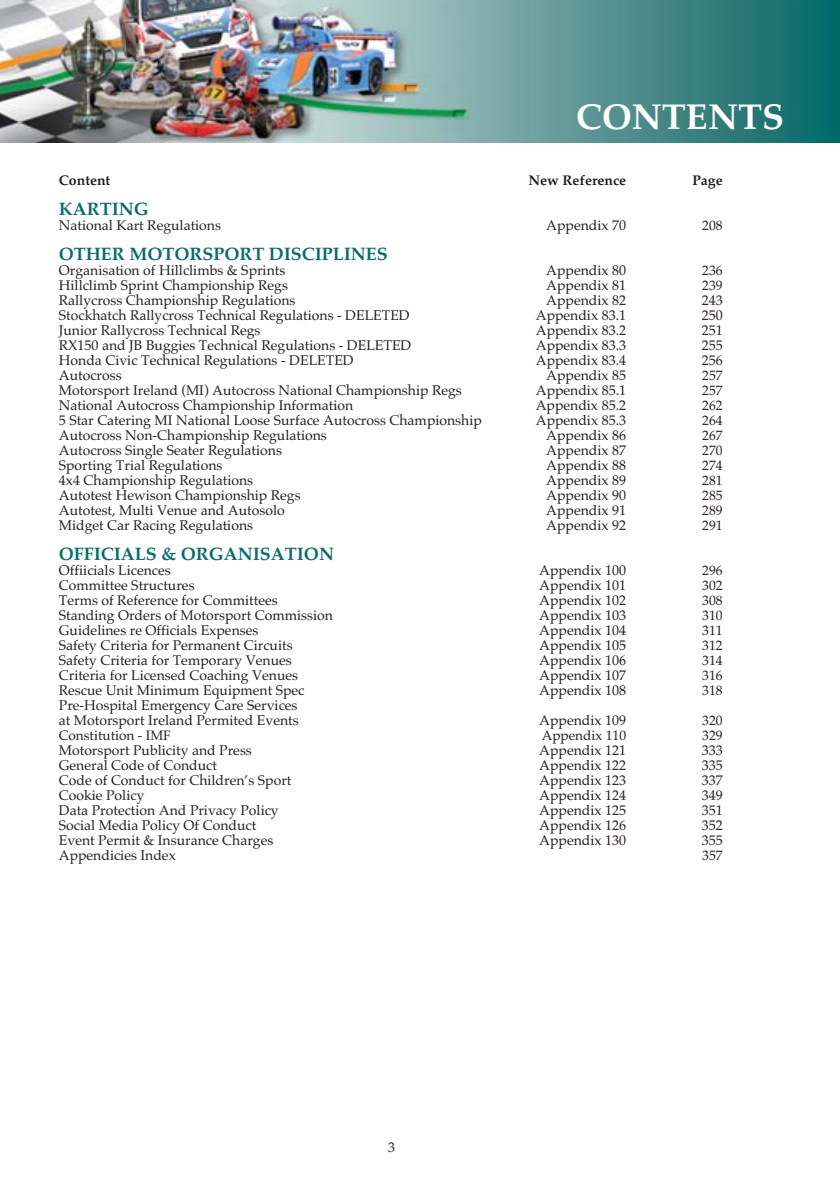
<style>
.page{position:relative;width:840px;height:1191px;background:#fff}
.page>*{position:absolute;margin:0;border:0;box-sizing:border-box;transform-origin:0 0}
.t1{font:700 36px "Palatino";color:#fff}
.t2{font:700 18px "Palatino";color:#0a6d6b}
.t3{font:14px/15px "Palatino";color:#231f20}
.t4{font:700 14px "Palatino";color:#231f20}
.t5{font:13.6px "Palatino";color:#231f20}
</style>
<div class="page">
<img style="left:0;top:0;width:839px;height:143px">
<h1 class="t1" style="left:575px;top:103px;width:209px">CONTENTS</h1>
<p class="t4" style="left:59px;top:175px;width:53px">Content</p>
<p class="t4" style="left:528px;top:175px;width:99px">New Reference</p>
<p class="t4" style="left:692px;top:175px;width:32px">Page</p>
<p class="t2" style="left:59px;top:202px;width:91px">KARTING</p>
<p class="t3" style="left:59px;top:220px;width:164px">National Kart Regulations</p>
<p class="t3" style="left:546px;top:220px;width:81px">Appendix 70</p>
<p class="t5" style="left:702px;top:220px;width:22px">208</p>
<p class="t2" style="left:59px;top:247px;width:330px">OTHER MOTORSPORT DISCIPLINES</p>
<p class="t3" style="left:59px;top:265px;width:228px">Organisation of Hillclimbs &amp; Sprints</p>
<p class="t3" style="left:546px;top:265px;width:81px">Appendix 80</p>
<p class="t5" style="left:702px;top:265px;width:22px">236</p>
<p class="t3" style="left:59px;top:280px;width:230px">Hillclimb Sprint Championship Regs</p>
<p class="t3" style="left:546px;top:280px;width:81px">Appendix 81</p>
<p class="t5" style="left:702px;top:280px;width:22px">239</p>
<p class="t3" style="left:59px;top:295px;width:238px">Rallycross Championship Regulations</p>
<p class="t3" style="left:546px;top:295px;width:81px">Appendix 82</p>
<p class="t3" style="left:701px;top:295px;width:22px">243</p>
<p class="t3" style="left:59px;top:310px;width:352px">Stockhatch Rallycross Technical Regulations - DELETED</p>
<p class="t3" style="left:535px;top:310px;width:92px">Appendix 83.1</p>
<p class="t3" style="left:701px;top:310px;width:22px">250</p>
<p class="t3" style="left:59px;top:325px;width:203px">Junior Rallycross Technical Regs</p>
<p class="t3" style="left:535px;top:325px;width:92px">Appendix 83.2</p>
<p class="t3" style="left:701px;top:325px;width:22px">251</p>
<p class="t3" style="left:59px;top:340px;width:354px">RX150 and JB Buggies Technical Regulations - DELETED</p>
<p class="t3" style="left:535px;top:340px;width:92px">Appendix 83.3</p>
<p class="t3" style="left:701px;top:340px;width:22px">255</p>
<p class="t3" style="left:59px;top:355px;width:296px">Honda Civic Technical Regulations - DELETED</p>
<p class="t3" style="left:535px;top:355px;width:92px">Appendix 83.4</p>
<p class="t3" style="left:701px;top:355px;width:22px">256</p>
<p class="t3" style="left:59px;top:370px;width:64px">Autocross</p>
<p class="t3" style="left:546px;top:370px;width:81px">Appendix 85</p>
<p class="t5" style="left:702px;top:370px;width:22px">257</p>
<p class="t3" style="left:59px;top:385px;width:404px">Motorsport Ireland (MI) Autocross National Championship Regs</p>
<p class="t3" style="left:535px;top:385px;width:92px">Appendix 85.1</p>
<p class="t5" style="left:702px;top:385px;width:22px">257</p>
<p class="t3" style="left:59px;top:400px;width:296px">National Autocross Championship Information</p>
<p class="t3" style="left:535px;top:400px;width:92px">Appendix 85.2</p>
<p class="t5" style="left:702px;top:400px;width:22px">262</p>
<p class="t3" style="left:59px;top:415px;width:424px">5 Star Catering MI National Loose Surface Autocross Championship</p>
<p class="t3" style="left:535px;top:415px;width:92px">Appendix 85.3</p>
<p class="t5" style="left:702px;top:415px;width:22px">264</p>
<p class="t3" style="left:59px;top:430px;width:269px">Autocross Non-Championship Regulations</p>
<p class="t3" style="left:546px;top:430px;width:81px">Appendix 86</p>
<p class="t5" style="left:702px;top:430px;width:22px">267</p>
<p class="t3" style="left:59px;top:445px;width:224px">Autocross Single Seater Regulations</p>
<p class="t3" style="left:546px;top:445px;width:81px">Appendix 87</p>
<p class="t5" style="left:702px;top:445px;width:22px">270</p>
<p class="t3" style="left:59px;top:460px;width:165px">Sporting Trial Regulations</p>
<p class="t3" style="left:546px;top:460px;width:81px">Appendix 88</p>
<p class="t5" style="left:702px;top:460px;width:22px">274</p>
<p class="t3" style="left:59px;top:475px;width:196px">4x4 Championship Regulations</p>
<p class="t3" style="left:546px;top:475px;width:81px">Appendix 89</p>
<p class="t5" style="left:702px;top:475px;width:22px">281</p>
<p class="t3" style="left:59px;top:490px;width:243px">Autotest Hewison Championship Regs</p>
<p class="t3" style="left:546px;top:490px;width:81px">Appendix 90</p>
<p class="t5" style="left:702px;top:490px;width:22px">285</p>
<p class="t3" style="left:59px;top:505px;width:227px">Autotest, Multi Venue and Autosolo</p>
<p class="t3" style="left:546px;top:505px;width:81px">Appendix 91</p>
<p class="t5" style="left:702px;top:505px;width:22px">289</p>
<p class="t3" style="left:59px;top:520px;width:196px">Midget Car Racing Regulations</p>
<p class="t3" style="left:546px;top:520px;width:81px">Appendix 92</p>
<p class="t5" style="left:702px;top:520px;width:22px">291</p>
<p class="t2" style="left:59px;top:547px;width:276px">OFFICIALS &amp; ORGANISATION</p>
<p class="t3" style="left:59px;top:565px;width:113px">Offiicials Licences</p>
<p class="t3" style="left:539px;top:565px;width:88px">Appendix 100</p>
<p class="t5" style="left:702px;top:565px;width:22px">296</p>
<p class="t3" style="left:59px;top:580px;width:137px">Committee Structures</p>
<p class="t3" style="left:539px;top:580px;width:88px">Appendix 101</p>
<p class="t5" style="left:702px;top:580px;width:22px">302</p>
<p class="t3" style="left:59px;top:595px;width:220px">Terms of Reference for Committees</p>
<p class="t3" style="left:539px;top:595px;width:88px">Appendix 102</p>
<p class="t5" style="left:702px;top:595px;width:22px">308</p>
<p class="t3" style="left:59px;top:610px;width:275px">Standing Orders of Motorsport Commission</p>
<p class="t3" style="left:539px;top:610px;width:88px">Appendix 103</p>
<p class="t5" style="left:702px;top:610px;width:22px">310</p>
<p class="t3" style="left:59px;top:625px;width:201px">Guidelines re Officials Expenses</p>
<p class="t3" style="left:539px;top:625px;width:88px">Appendix 104</p>
<p class="t5" style="left:702px;top:625px;width:22px">311</p>
<p class="t3" style="left:59px;top:640px;width:235px">Safety Criteria for Permanent Circuits</p>
<p class="t3" style="left:539px;top:640px;width:88px">Appendix 105</p>
<p class="t5" style="left:702px;top:640px;width:22px">312</p>
<p class="t3" style="left:59px;top:655px;width:234px">Safety Criteria for Temporary Venues</p>
<p class="t3" style="left:539px;top:655px;width:88px">Appendix 106</p>
<p class="t5" style="left:702px;top:655px;width:22px">314</p>
<p class="t3" style="left:59px;top:670px;width:241px">Criteria for Licensed Coaching Venues</p>
<p class="t3" style="left:539px;top:670px;width:88px">Appendix 107</p>
<p class="t5" style="left:702px;top:670px;width:22px">316</p>
<p class="t3" style="left:59px;top:685px;width:247px">Rescue Unit Minimum Equipment Spec</p>
<p class="t3" style="left:539px;top:685px;width:88px">Appendix 108</p>
<p class="t5" style="left:702px;top:685px;width:22px">318</p>
<p class="t3" style="left:59px;top:700px;width:241px">Pre-Hospital Emergency Care Services at Motorsport Ireland Permited Events</p>
<p class="t3" style="left:539px;top:715px;width:88px">Appendix 109</p>
<p class="t5" style="left:702px;top:715px;width:22px">320</p>
<p class="t5" style="left:59px;top:730px;width:113px">Constitution - IMF</p>
<p class="t5" style="left:541px;top:730px;width:86px">Appendix 110</p>
<p class="t5" style="left:702px;top:730px;width:22px">329</p>
<p class="t3" style="left:59px;top:745px;width:194px">Motorsport Publicity and Press</p>
<p class="t3" style="left:539px;top:745px;width:88px">Appendix 121</p>
<p class="t3" style="left:701px;top:745px;width:22px">333</p>
<p class="t3" style="left:59px;top:760px;width:159px">General Code of Conduct</p>
<p class="t3" style="left:539px;top:760px;width:88px">Appendix 122</p>
<p class="t3" style="left:701px;top:760px;width:22px">335</p>
<p class="t3" style="left:59px;top:775px;width:234px">Code of Conduct for Children’s Sport</p>
<p class="t3" style="left:539px;top:775px;width:88px">Appendix 123</p>
<p class="t3" style="left:701px;top:775px;width:22px">337</p>
<p class="t3" style="left:59px;top:790px;width:87px">Cookie Policy</p>
<p class="t3" style="left:539px;top:790px;width:88px">Appendix 124</p>
<p class="t3" style="left:701px;top:790px;width:22px">349</p>
<p class="t3" style="left:59px;top:805px;width:221px">Data Protection And Privacy Policy</p>
<p class="t3" style="left:539px;top:805px;width:88px">Appendix 125</p>
<p class="t3" style="left:701px;top:805px;width:22px">351</p>
<p class="t3" style="left:59px;top:820px;width:199px">Social Media Policy Of Conduct</p>
<p class="t3" style="left:539px;top:820px;width:88px">Appendix 126</p>
<p class="t3" style="left:701px;top:820px;width:22px">352</p>
<p class="t3" style="left:59px;top:835px;width:216px">Event Permit &amp; Insurance Charges</p>
<p class="t3" style="left:539px;top:835px;width:88px">Appendix 130</p>
<p class="t3" style="left:701px;top:835px;width:22px">355</p>
<p class="t3" style="left:59px;top:850px;width:118px">Appendicies Index</p>
<p class="t5" style="left:702px;top:850px;width:22px">357</p>
<p class="t3" style="left:388px;top:1141px;width:8px">3</p>
</div>
